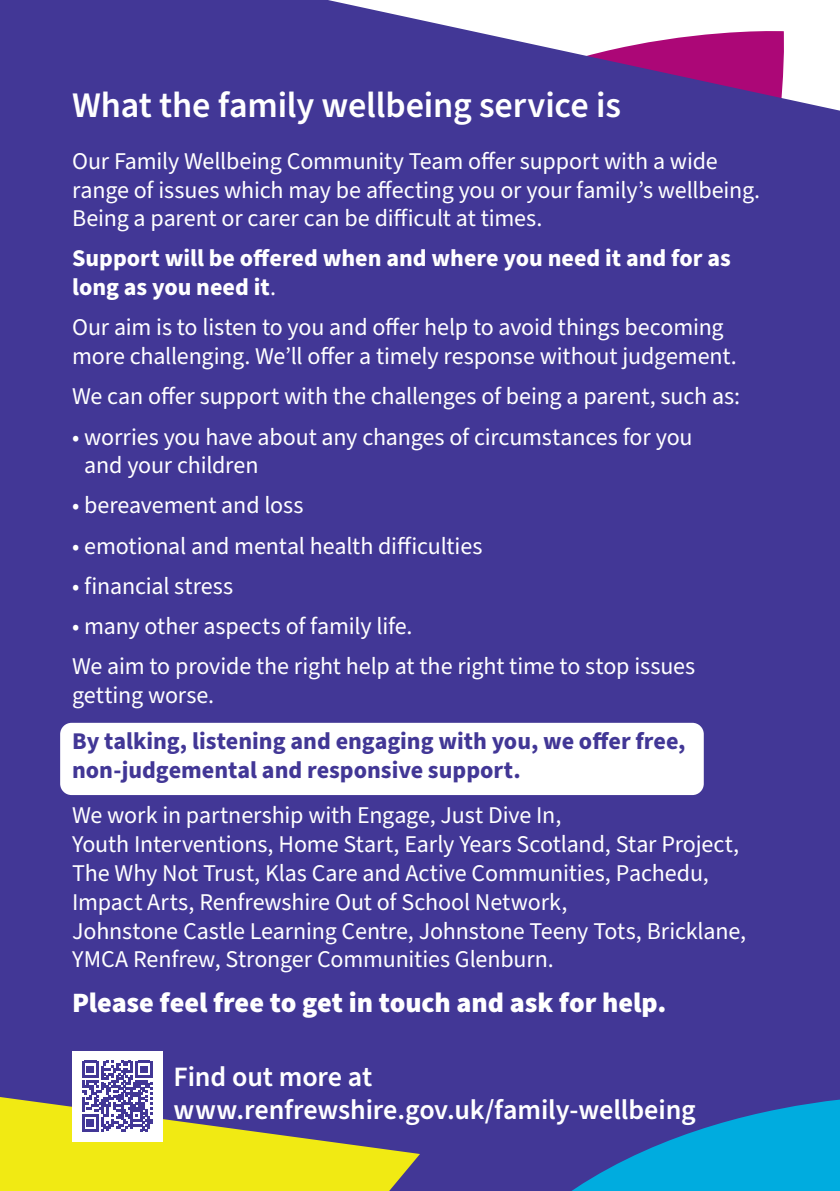
<style>
.page{position:relative;width:840px;height:1191px;background:#fff}
.page>*{position:absolute;margin:0;border:0;box-sizing:border-box;transform-origin:0 0}
.t1{font:600 36px "Source Sans Pro";letter-spacing:-.005em;color:#fff}
.t2{font:600 28px/33.6px "Source Sans Pro";letter-spacing:-.005em;color:#fff}
.t3{font:900 28px "Source Sans Pro";color:#fff}
.t4{font:24px/28.8px "Source Sans Pro";letter-spacing:-.005em;color:#fff}
.t5{font:700 24px/28.8px "Source Sans Pro";color:#423796}
.t6{font:700 24px/28.8px "Source Sans Pro";color:#fff}
.s1{font-weight:400}
</style>
<div class="page">
<div style="left:0;top:0;width:839px;height:1084px;background:#423796"></div>
<div style="left:60px;top:723px;width:643px;height:72px;background:#fff;border-radius:11px"></div>
<svg style="left:420px;top:1084px;width:419px;height:107px;background:#2b5faf"></svg>
<div style="left:72px;top:1051px;width:90px;height:90px;background:#fff"></div>
<svg style="left:0;top:1060px;width:420px;height:131px;background:#9d9564"></svg>
<h1 class="t1" style="left:72px;top:81px;width:550px">What the family wellbeing service is</h1>
<p class="t4" style="left:72px;top:147px;width:689px">Our Family Wellbeing Community Team offer support with a wide range of issues which may be affecting you or your family’s wellbeing.<br>Being a parent or carer can be difficult at times.</p>
<p class="t6" style="left:72px;top:245px;width:660px">Support will be offered when and where you need it and for as long as you need it<span class="s1">.</span></p>
<p class="t4" style="left:72px;top:314px;width:665px">Our aim is to listen to you and offer help to avoid things becoming more challenging. We’ll offer a timely response without judgement.</p>
<p class="t4" style="left:72px;top:383px;width:669px">We can offer support with the challenges of being a parent, such as:</p>
<p class="t4" style="left:84px;top:423px;width:609px;text-indent:-12px">• worries you have about any changes of circumstances for you and your children</p>
<p class="t4" style="left:72px;top:492px;width:233px">• bereavement and loss</p>
<p class="t4" style="left:72px;top:532px;width:411px">• emotional and mental health difficulties</p>
<p class="t4" style="left:72px;top:572px;width:163px">• financial stress</p>
<p class="t4" style="left:72px;top:606px;width:624px;line-height:40.2px">• many other aspects of family life.<br>We aim to provide the right help at the right time to stop issues</p>
<p class="t4" style="left:72px;top:681px;width:144px">getting worse.</p>
<p class="t5" style="left:72px;top:727px;width:614px">By talking, listening and engaging with you, we offer free, non-judgemental and responsive support.</p>
<p class="t4" style="left:72px;top:801px;width:675px">We work in partnership with Engage, Just Dive In,<br>Youth Interventions, Home Start, Early Years Scotland, Star Project, The Why Not Trust, Klas Care and Active Communities, Pachedu, Impact Arts, Renfrewshire Out of School Network,<br>Johnstone Castle Learning Centre, Johnstone Teeny Tots, Bricklane, YMCA Renfrew, Stronger Communities Glenburn.</p>
<p class="t3" style="left:72px;top:983px;width:595px">Please feel free to get in touch and ask for help.</p>
<p class="t2" style="left:173px;top:1060px;width:523px">Find out more at www.renfrewshire.gov.uk/family-wellbeing</p>
</div>
